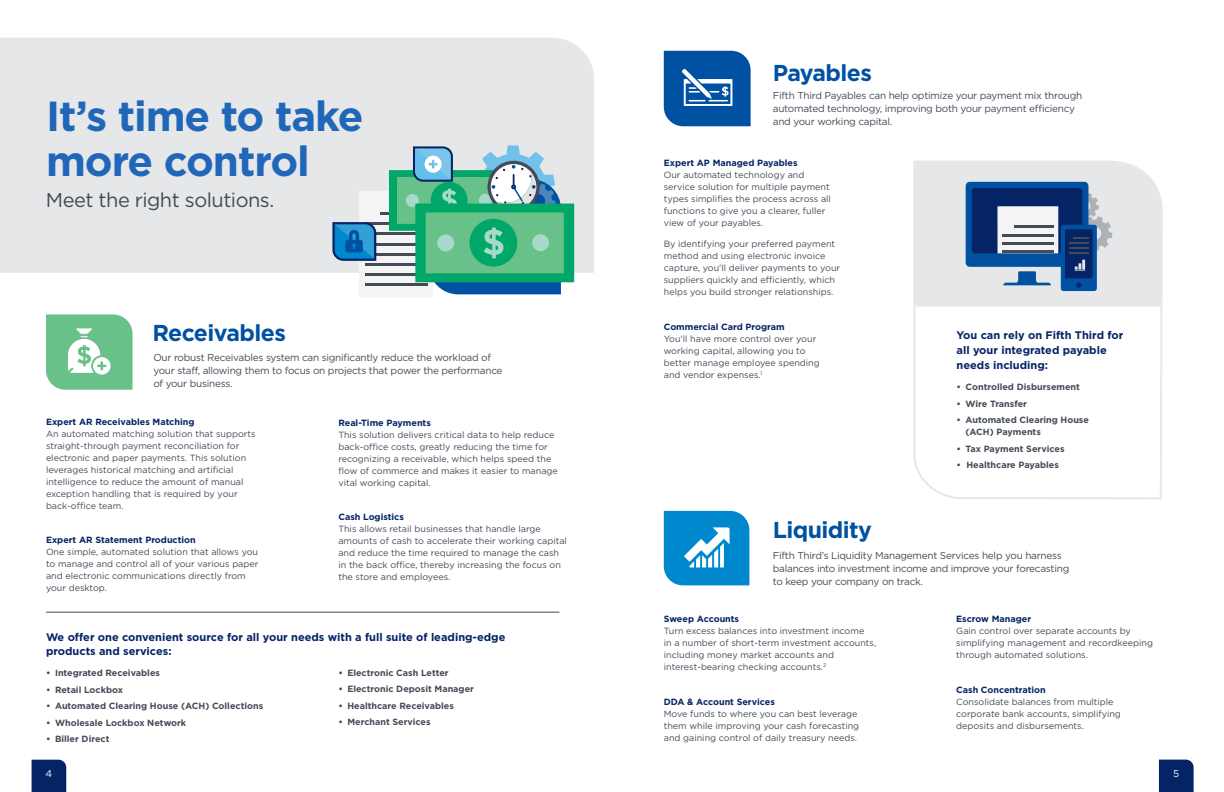
<style>
.page{position:relative;width:1224px;height:792px;background:#fff}
.page>*{position:absolute;margin:0;border:0;box-sizing:border-box;transform-origin:0 0}
.t1{font:700 42px/45px "Gotham";letter-spacing:-.025em;color:#2167b9}
.t2{font:700 23px "Gotham";letter-spacing:-.025em;color:#0051a1}
.t3{font:20px "Gotham";letter-spacing:-.025em;color:#444b57}
.t4{font:700 11px/15px "Gotham";color:#052465}
.t5{font:10px/13px "Gotham";letter-spacing:-.025em;color:#444b57}
.t6{font:10px "Gotham";color:#fff}
.t7{font:9px/12px "Gotham";color:#444b57}
.t8{font:700 9px/12px "Gotham";color:#444b57}
.t9{font:700 9px "Gotham";color:#052465}
</style>
<div class="page">
<hr style="left:46px;top:612px;width:513px;height:1px;background:#444b57">
<div style="left:0;top:38px;width:594px;height:235px;background:#e6e7e8"></div>
<div style="left:359px;top:191px;width:74px;height:106px;background:#f3f4f3"></div>
<hr style="left:380px;top:212px;width:48px;height:3px;background:#444b57">
<hr style="left:365px;top:223px;width:63px;height:2px;background:#444b57">
<hr style="left:365px;top:233px;width:63px;height:2px;background:#444b57">
<hr style="left:365px;top:243px;width:63px;height:2px;background:#444b57">
<hr style="left:365px;top:253px;width:63px;height:3px;background:#444b57">
<hr style="left:365px;top:263px;width:63px;height:3px;background:#444b57">
<hr style="left:365px;top:273px;width:63px;height:3px;background:#444b57">
<hr style="left:365px;top:284px;width:63px;height:2px;background:#444b57">
<svg style="left:331px;top:221px;width:46px;height:41px;background:#2a7fb9"></svg>
<svg style="left:389px;top:145px;width:185px;height:149px;background:#67b9a1"></svg>
<svg style="left:663px;top:50px;width:88px;height:77px;background:#266baf"></svg>
<svg style="left:913px;top:161px;width:250px;height:338px"></svg>
<svg style="left:915px;top:161px;width:247px;height:145px;background:#aab8cb"></svg>
<hr style="left:1069px;top:252px;width:20px;height:2px;background:#444b57">
<svg style="left:664px;top:511px;width:85px;height:74px;background:#279ad5"></svg>
<svg style="left:46px;top:314px;width:87px;height:76px;background:#83cc9e"></svg>
<svg style="left:1159px;top:760px;width:35px;height:32px"></svg>
<svg style="left:32px;top:760px;width:34px;height:32px"></svg>
<h2 class="t1" style="left:46px;top:93px;width:319px">It’s time to take more control</h2>
<p class="t3" style="left:46px;top:188px;width:230px">Meet the right so utions.</p>
<h3 class="t2" style="left:152px;top:319px;width:135px">Receivables</h3>
<p class="t5" style="left:153px;top:351px;width:351px">Our robust Receivab es system can signifcant y reduce the work oad of your staff, a owing them to focus on projects that power the performance</p>
<p class="t5" style="left:153px;top:377px;width:81px">of your business.</p>
<h4 class="t9" style="left:46px;top:416px;width:150px">Expert AR Receivables Matching</h4>
<p class="t7" style="left:46px;top:427px;width:211px">An automated matching so ution that supports</p>
<p class="t7" style="left:46px;top:439px;width:202px">straight-through payment reconci iation for e ectronic and paper payments. This so ution everages historica matching and artifcia inte igence to reduce the amount of manua exception hand ing that is required by your back-offce team.</p>
<h4 class="t9" style="left:338px;top:417px;width:94px">Real-Time Payments</h4>
<p class="t7" style="left:338px;top:428px;width:221px">This so ution de ivers critica data to he p reduce back-offce costs, great y reducing the time for recognizing a receivab e, which he ps speed the fow of commerce and makes it easier to manage vita working capita .</p>
<h4 class="t9" style="left:46px;top:535px;width:151px">Expert AR Statement Production</h4>
<p class="t7" style="left:46px;top:546px;width:214px">One simp e, automated so ution that a ows you to manage and contro a of your various paper and e ectronic communications direct y from your desktop.</p>
<h4 class="t9" style="left:338px;top:512px;width:67px">Cash ogistics</h4>
<p class="t7" style="left:369px;top:523px;width:173px">ows retai businesses that hand e arge</p>
<p class="t7" style="left:338px;top:535px;width:228px">amounts of cash to acce erate their working capita and reduce the time required to manage the cash in the back offce, thereby increasing the focus on the store and emp oyees.</p>
<p class="t7" style="left:338px;top:523px;width:28px">This a</p>
<h4 class="t4" style="left:46px;top:630px;width:461px">We offer one convenient source for all your needs with a full suite of leading-edge</h4>
<h4 class="t4" style="left:46px;top:644px;width:127px">products and services:</h4>
<p class="t8" style="left:46px;top:667px;width:116px">• Integrated Receivables</p>
<p class="t8" style="left:46px;top:684px;width:79px">• Retail ockbox</p>
<p class="t8" style="left:46px;top:700px;width:219px">• Automated Clearing House (ACH) Collections</p>
<p class="t8" style="left:46px;top:717px;width:142px">• Wholesale ockbox Network</p>
<p class="t8" style="left:46px;top:733px;width:65px">• Biller Direct</p>
<p class="t8" style="left:338px;top:667px;width:112px">• Electronic Cash etter</p>
<p class="t8" style="left:338px;top:683px;width:137px">• Electronic Deposit Manager</p>
<p class="t8" style="left:338px;top:700px;width:117px">• Healthcare Receivables</p>
<p class="t8" style="left:338px;top:716px;width:94px">• Merchant Services</p>
<h3 class="t2" style="left:773px;top:59px;width:101px">Payables</h3>
<p class="t5" style="left:773px;top:89px;width:311px">Fifth Third Payab es can he p optimize your payment mix through automated techno ogy, improving both your payment effciency and your working capita .</p>
<h4 class="t9" style="left:664px;top:158px;width:135px">Expert AP Managed Payables</h4>
<p class="t7" style="left:664px;top:169px;width:168px">Our automated techno ogy and service so ution for mu tip e payment types simp ifes the process across a functions to give you a c earer, fu er view of your payab es.</p>
<p class="t7" style="left:664px;top:238px;width:178px">By identifying your preferred payment method and using e ectronic invoice capture, you’ de iver payments to your supp iers quick y and effcient y, which he ps you bui d stronger re ationships.</p>
<h4 class="t9" style="left:664px;top:321px;width:122px">Commercial Card Program</h4>
<p class="t7" style="left:664px;top:333px;width:158px">You’ have more contro over your working capita , a owing you to better manage emp oyee spending and vendor expenses.<sup>1</sup></p>
<h4 class="t4" style="left:957px;top:328px;width:168px">You can rely on Fifth Third for all your integrated payable needs including:</h4>
<p class="t8" style="left:957px;top:381px;width:125px">• Controlled Disbursement</p>
<p class="t8" style="left:957px;top:397px;width:72px">• Wire Transfer</p>
<p class="t8" style="left:966px;top:414px;width:125px;text-indent:-9px">• Automated Clearing House (ACH) Payments</p>
<p class="t8" style="left:957px;top:442px;width:109px">• Tax Payment Services</p>
<p class="t8" style="left:957px;top:459px;width:104px">• Healthcare Payables</p>
<h3 class="t2" style="left:786px;top:517px;width:87px">iquidity</h3>
<p class="t5" style="left:773px;top:549px;width:298px">Fifth Third’s Liquidity Management Services he p you harness ba ances into investment income and improve your forecasting to keep your company on track.</p>
<h4 class="t9" style="left:664px;top:614px;width:77px">Sweep Accounts</h4>
<h4 class="t9" style="left:956px;top:614px;width:76px">Escrow Manager</h4>
<p class="t7" style="left:664px;top:625px;width:202px">Turn excess ba ances into investment income</p>
<p class="t7" style="left:956px;top:625px;width:176px">Gain contro over separate accounts by</p>
<p class="t7" style="left:664px;top:637px;width:214px">in a number of short-term investment accounts,</p>
<p class="t7" style="left:956px;top:637px;width:198px">simp ifying management and recordkeeping</p>
<p class="t7" style="left:664px;top:649px;width:172px">inc uding money market accounts and</p>
<p class="t7" style="left:956px;top:649px;width:133px">through automated so utions.</p>
<p class="t7" style="left:664px;top:661px;width:164px">interest-bearing checking accounts.<sup>2</sup></p>
<h4 class="t9" style="left:956px;top:684px;width:91px">Cash Concentration</h4>
<h4 class="t9" style="left:664px;top:696px;width:113px">DDA &amp; Account Services</h4>
<p class="t7" style="left:956px;top:695px;width:159px">Conso idate ba ances from mu tip e</p>
<p class="t7" style="left:664px;top:707px;width:195px">Move funds to where you can best everage</p>
<p class="t7" style="left:956px;top:707px;width:166px">corporate bank accounts, simp ifying</p>
<p class="t7" style="left:664px;top:719px;width:197px">them whi e improving your cash forecasting</p>
<p class="t7" style="left:956px;top:719px;width:129px">deposits and disbursements.</p>
<p class="t7" style="left:664px;top:731px;width:195px">and gaining contro of dai y treasury needs.</p>
<p class="t6" style="left:46px;top:768px;width:8px">4</p>
<p class="t6" style="left:1173px;top:768px;width:8px">5</p>
</div>
